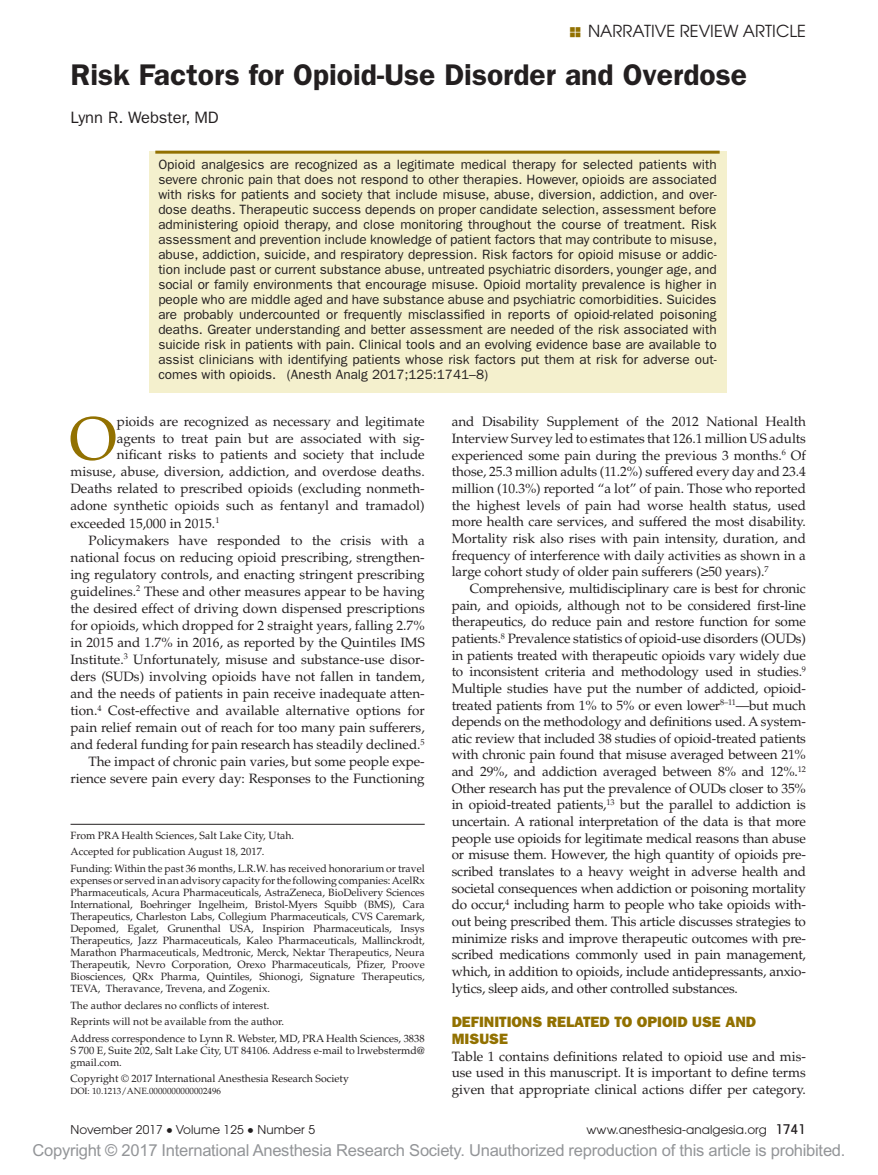
<style>
.page{position:relative;width:878px;height:1175px;background:#fff}
.page>*{position:absolute;margin:0;border:0;box-sizing:border-box;transform-origin:0 0}
.t1{font:60.6px "Palatino LT Std";color:#927100}
.t2{font:600 30px "ITC Franklin Gothic Std";color:#231f20}
.t3{font:16.5px "Arial MT Std";letter-spacing:-.015em;color:#939598}
.t4{font:16.5px "Avant Garde";color:#231f20}
.t5{font:16.5px "ITC Franklin Gothic Std";color:#231f20}
.t6{font:15px/16.6px "ITC Franklin Gothic Std Hvy";color:#927100}
.t7{font:13.5px/16.6px "Palatino LT Std";color:#231f20;text-align:justify}
.t8{font:13.5px/15px "ITC Franklin Gothic Std";color:#231f20;text-align:justify}
.t9{font:12px "Avant Garde";letter-spacing:.005em;color:#231f20}
.t10{font:10.5px/12px "Palatino LT Std";color:#231f20}
.t11{font:9px "Palatino LT Std";color:#231f20}
.s1{font-family:"Gandhari Unicode"}
.s2{font-family:"Gandhari Unicode";font-size:18.75px}
.s3{font-weight:500;font-stretch:condensed;font-size:13.5px}
</style>
<div class="page">
<div style="left:148px;top:151px;width:578px;height:241px;background:#f4f0cd"></div>
<hr style="left:155px;top:151px;width:564px;height:3px;background:#927100">
<hr style="left:70px;top:824px;width:354px;height:1px;background:#231f20">
<p class="t4" style="left:588px;top:22px;width:219px">NARRATIVE REVIEW ARTICLE</p>
<h2 class="t2" style="left:70px;top:57px;width:678px">Risk Factors for Opioid-Use Disorder and Overdose</h2>
<p class="t5" style="left:70px;top:108px;width:150px">Lynn R. Webster, MD</p>
<p class="t8" style="left:158px;top:157px;width:560px">Opioid analgesics are recognized as a legitimate medical therapy for selected patients with severe chronic pain that does not respond to other therapies. However, opioids are associated with risks for patients and society that include misuse, abuse, diversion, addiction, and over&shy;dose deaths. Therapeutic success depends on proper candidate selection, assessment before administering opioid therapy, and close monitoring throughout the course of treatment. Risk assessment and prevention include knowledge of patient factors that may contribute to misuse, abuse, addiction, suicide, and respiratory depression. Risk factors for opioid misuse or addic&shy;tion include past or current substance abuse, untreated psychiatric disorders, younger age, and social or family environments that encourage misuse. Opioid mortality prevalence is higher in people who are middle aged and have substance abuse and psychiatric comorbidities. Suicides are probably undercounted or frequently misclassified in reports of opioid-related poisoning deaths. Greater understanding and better assessment are needed of the risk associated with suicide risk in patients with pain. Clinical tools and an evolving evidence base are available to assist clinicians with identifying patients whose risk factors put them at risk for adverse out&shy;comes with opioids. (Anesth Analg 2017;125:1741–8)</p>
<h1 class="t1" style="left:69px;top:403px;width:49px">O</h1>
<p class="t7" style="left:117px;top:414px;width:309px">pioids are recognized as necessary and legitimate</p>
<p class="t7" style="left:117px;top:430px;width:309px">agents to treat pain but are associated with sig-</p>
<p class="t7" style="left:117px;top:447px;width:309px">nificant risks to patients and society that include</p>
<p class="t7" style="left:70px;top:464px;width:355px">misuse, abuse, diversion, addiction, and overdose deaths.</p>
<p class="t7" style="left:70px;top:481px;width:356px">Deaths related to prescribed opioids (excluding nonmeth-</p>
<p class="t7" style="left:70px;top:498px;width:355px">adone synthetic opioids such as fentanyl and tramadol)</p>
<p class="t7" style="left:70px;top:515px;width:150px">exceeded 15,000 in 2015.<sup>1</sup></p>
<p class="t7" style="left:88px;top:532px;width:338px">Policymakers have responded to the crisis with a</p>
<p class="t7" style="left:71px;top:549px;width:356px">national focus on reducing opioid prescribing, strengthen-</p>
<p class="t7" style="left:71px;top:566px;width:356px">ing regulatory controls, and enacting stringent prescribing</p>
<p class="t7" style="left:71px;top:583px;width:356px">guidelines.<sup>2</sup> These and other measures appear to be having</p>
<p class="t7" style="left:70px;top:600px;width:356px">the desired effect of driving down dispensed prescriptions</p>
<p class="t7" style="left:70px;top:617px;width:355px">for opioids, which dropped for 2 straight years, falling 2.7%</p>
<p class="t7" style="left:70px;top:634px;width:356px">in 2015 and 1.7% in 2016, as reported by the Quintiles IMS</p>
<p class="t7" style="left:70px;top:651px;width:356px">Institute.<sup>3</sup> Unfortunately, misuse and substance-use disor-</p>
<p class="t7" style="left:71px;top:668px;width:356px">ders (SUDs) involving opioids have not fallen in tandem,</p>
<p class="t7" style="left:71px;top:685px;width:355px">and the needs of patients in pain receive inadequate atten-</p>
<p class="t7" style="left:71px;top:702px;width:355px">tion.<sup>4</sup> Cost-effective and available alternative options for</p>
<p class="t7" style="left:70px;top:719px;width:355px">pain relief remain out of reach for too many pain sufferers,</p>
<p class="t7" style="left:70px;top:736px;width:356px">and federal funding for pain research has steadily declined.<sup>5</sup></p>
<p class="t7" style="left:88px;top:753px;width:338px">The impact of chronic pain varies, but some people expe-</p>
<p class="t7" style="left:71px;top:770px;width:355px">rience severe pain every day: Responses to the Functioning</p>
<p class="t10" style="left:70px;top:827px;width:355px;line-height:16.5px">From PRA Health Sciences, Salt Lake City, Utah.<br>Accepted for publication August 18, 2017.<br>Funding: Within the past 36 months, L.R.W. has received honorarium or travel</p>
<p class="t10" style="left:70px;top:874px;width:356px;text-align:justify">expenses or served in an advisory capacity for the following companies: AcelRx Pharmaceuticals, Acura Pharmaceuticals, AstraZeneca, BioDelivery Sciences International, Boehringer Ingelheim, Bristol-Myers Squibb (BMS), Cara Therapeutics, Charleston Labs, Collegium Pharmaceuticals, CVS Caremark, Depomed, Egalet, Grunenthal USA, Inspirion Pharmaceuticals, Insys Therapeutics, Jazz Pharmaceuticals, Kaleo Pharmaceuticals, Mallinckrodt, Marathon Pharmaceuticals, Medtronic, Merck, Nektar Therapeutics, Neura Therapeutik, Nevro Corporation, Orexo Pharmaceuticals, Pfizer, Proove Biosciences, QRx Pharma, Quintiles, Shionogi, Signature Therapeutics, TEVA, Theravance, Trevena, and Zogenix.</p>
<p class="t10" style="left:70px;top:996px;width:355px;line-height:16.5px">The author declares no conflicts of interest.<br>Reprints will not be available from the author.<br>Address correspondence to Lynn R. Webster, MD, PRA Health Sciences, 3838</p>
<p class="t10" style="left:70px;top:1044px;width:356px">S 700 E, Suite 202, Salt Lake City, UT 84106. Address e-mail to lrwebstermd@ gmail.com.</p>
<p class="t10" style="left:70px;top:1072px;width:280px">Copyright © 2017 International Anesthesia Research Society</p>
<p class="t11" style="left:70px;top:1085px;width:152px">DOI: 10.1213/ANE.0000000000002496</p>
<p class="t7" style="left:452px;top:414px;width:356px">and Disability Supplement of the 2012 National Health Interview Survey led to estimates that 126.1 million US adults experienced some pain during the previous 3 months.<sup>6</sup> Of those, 25.3 million adults (11.2%) suffered every day and 23.4 million (10.3%) reported “a lot” of pain. Those who reported the highest levels of pain had worse health status, used more health care services, and suffered the most disability.<br>Mortality risk also rises with pain intensity, duration, and frequency of interference with daily activities as shown in a large cohort study of older pain sufferers (<span class="s1">≥</span>50 years).<sup>7</sup></p>
<p class="t7" style="left:451px;top:580px;width:356px;text-indent:18px">Comprehensive, multidisciplinary care is best for chronic pain, and opioids, although not to be considered first-line therapeutics, do reduce pain and restore function for some patients.<sup>8</sup> Prevalence statistics of opioid-use disorders (OUDs) in patients treated with therapeutic opioids vary widely due to inconsistent criteria and methodology used in studies.<sup>9<br></sup>Multiple studies have put the number of addicted, opioid&shy;treated patients from 1% to 5% or even lower<sup>8–11</sup>—but much depends on the methodology and definitions used. A system&shy;atic review that included 38 studies of opioid-treated patients with chronic pain found that misuse averaged between 21% and 29%, and addiction averaged between 8% and 12%.<sup>12<br></sup>Other research has put the prevalence of OUDs closer to 35% in opioid-treated patients,<sup>13</sup> but the parallel to addiction is uncertain. A rational interpretation of the data is that more people use opioids for legitimate medical reasons than abuse or misuse them. However, the high quantity of opioids pre&shy;scribed translates to a heavy weight in adverse health and societal consequences when addiction or poisoning mortality do occur,<sup>4</sup> including harm to people who take opioids with&shy;out being prescribed them. This article discusses strategies to minimize risks and improve therapeutic outcomes with pre&shy;scribed medications commonly used in pain management, which, in addition to opioids, include antidepressants, anxio&shy;lytics, sleep aids, and other controlled substances.</p>
<p class="t6" style="left:452px;top:1013px;width:306px">DEFINITIONS RELATED TO OPIOID USE AND<br>MISUSE</p>
<p class="t7" style="left:452px;top:1048px;width:356px">Table 1 contains definitions related to opioid use and mis&shy;use used in this manuscript. It is important to define terms given that appropriate clinical actions differ per category.</p>
<p class="t9" style="left:70px;top:1123px;width:246px">November 2017 <span class="s2">•</span> Volume 125 <span class="s2">•</span> Number 5</p>
<p class="t9" style="left:586px;top:1123px;width:221px">www.anesthesia-analgesia.org <span class="s3">1741</span></p>
<p class="t3" style="left:33px;top:1141px;width:814px">Copyright © 2017 International Anesthesia Research Society. Unauthorized reproduction of this article is prohibited.</p>
</div>
